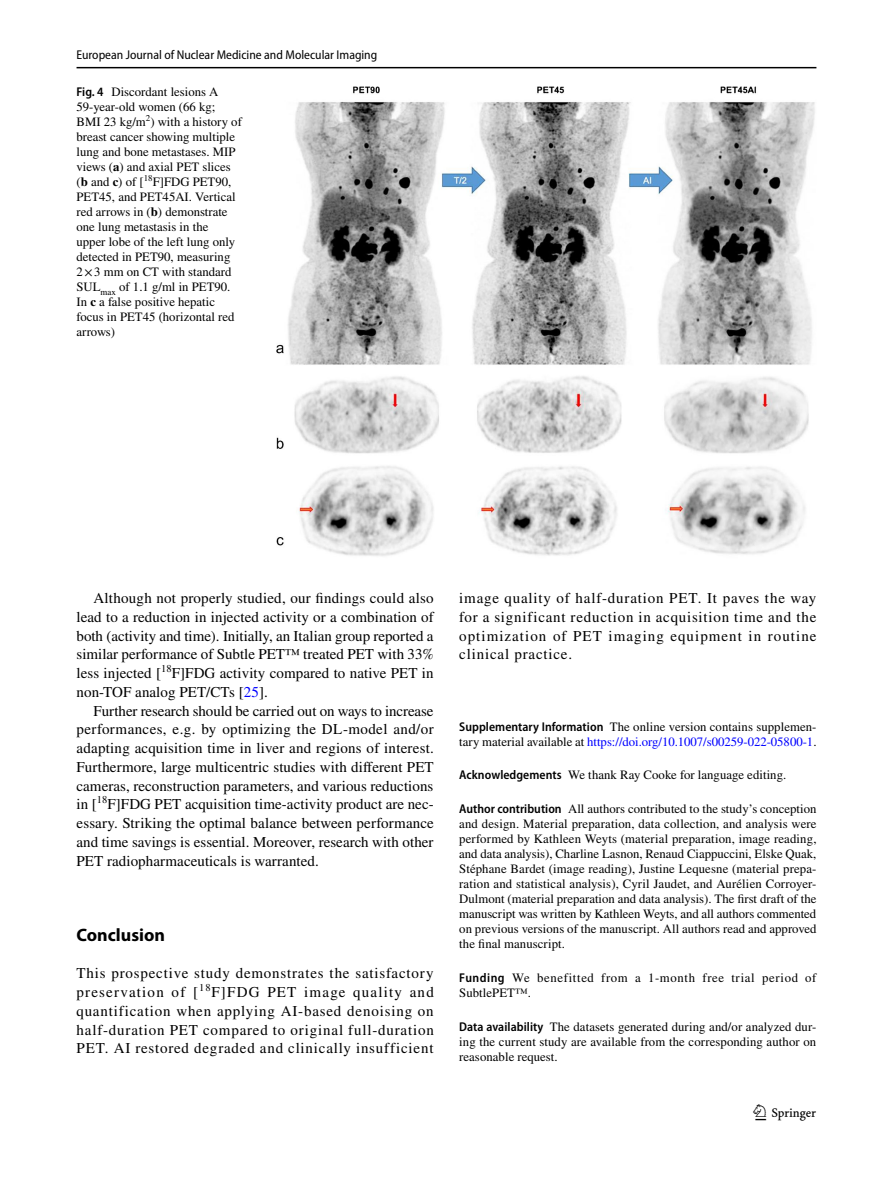
<style>
.page{position:relative;width:893px;height:1187px;background:#fff}
.page>*{position:absolute;margin:0;border:0;box-sizing:border-box;transform-origin:0 0}
.t1{font:22.5px "Springnew Regular 3";color:#000}
.t2{font:700 18px "Myriad Pro";color:#000}
.t3{font:15px/18.8px "STIX";letter-spacing:.03em;color:#000;text-align:justify}
.t4{font:12.75px/15px "STIX";color:#000}
.t5{font:12.75px/15px "STIX";letter-spacing:.05em;color:#000}
.t6{font:semi-condensed 12.75px "Myriad Pro";color:#000}
.s1{font-family:"Myriad Pro";font-weight:600;font-stretch:semi-condensed}
.s2{font-weight:700}
.s3{color:#00f}
</style>
<div class="page">
<hr style="left:77px;top:67px;width:739px;height:1px;background:#000">
<img style="left:276px;top:87px;width:539px;height:469px">
<p class="t6" style="left:77px;top:48px;width:302px">European Journal of Nuclear Medicine and Molecular Imaging</p>
<p class="t4" style="left:77px;top:85px;width:167px"><span class="s1">Fig. 4</span> Discordant lesions A<br>59-year-old women (66 kg;<br>BMI 23 kg/m<sup>2</sup>) with a history of breast cancer showing multiple lung and bone metastases. MIP views (<span class="s2">a</span>) and axial PET slices (<span class="s2">b</span> and <span class="s2">c</span>) of [<sup>18</sup>F]FDG PET90,<br>PET45, and PET45AI. Vertical red arrows in (<span class="s2">b</span>) demonstrate one lung metastasis in the<br>upper lobe of the left lung only detected in PET90, measuring<br>2×3 mm on CT with standard<br>SUL<sub>max</sub> of 1.1 g/ml in PET90.<br>In <span class="s2">c</span> a false positive hepatic focus in PET45 (horizontal red arrows)</p>
<p class="t3" style="left:77px;top:589px;width:359px;text-indent:17px">Although not properly studied, our findings could also lead to a reduction in injected activity or a combination of both (activity and time). Initially, an Italian group reported a similar performance of Subtle PET™ treated PET with 33% less injected [<sup>18</sup>F]FDG activity compared to native PET in non-TOF analog PET/CTs [<span class="s3">25</span>].</p>
<p class="t3" style="left:77px;top:702px;width:359px;text-indent:17px">Further research should be carried out on ways to increase performances, e.g. by optimizing the DL-model and/or adapting acquisition time in liver and regions of interest.<br>Furthermore, large multicentric studies with different PET cameras, reconstruction parameters, and various reductions in [<sup>18</sup>F]FDG PET acquisition time-activity product are nec&shy;essary. Striking the optimal balance between performance and time savings is essential. Moreover, research with other PET radiopharmaceuticals is warranted.</p>
<h2 class="t2" style="left:77px;top:923px;width:90px">Conclusion</h2>
<p class="t3" style="left:77px;top:964px;width:359px">This prospective study demonstrates the satisfactory preservation of [<sup>18</sup>F]FDG PET image quality and quantification when applying AI-based denoising on half-duration PET compared to original full-duration PET. AI restored degraded and clinically insufficient</p>
<p class="t3" style="left:459px;top:589px;width:359px">image quality of half-duration PET. It paves the way for a significant reduction in acquisition time and the optimization of PET imaging equipment in routine clinical practice.</p>
<p class="t4" style="left:459px;top:719px;width:359px"><span class="s1">Supplementary Information</span> The online version contains supplemen&shy;tary material available at <span class="s3">https://doi.org/10.1007/s00259-022-05800-1</span>.</p>
<p class="t4" style="left:459px;top:768px;width:329px"><span class="s1">Acknowledgements</span> We thank Ray Cooke for language editing.</p>
<p class="t4" style="left:459px;top:802px;width:359px;text-align:justify"><span class="s1">Author contribution</span> All authors contributed to the study’s conception and design. Material preparation, data collection, and analysis were performed by Kathleen Weyts (material preparation, image reading, and data analysis), Charline Lasnon, Renaud Ciappuccini, Elske Quak, Stéphane Bardet (image reading), Justine Lequesne (material prepa&shy;ration and statistical analysis), Cyril Jaudet, and Aurélien Corroyer-Dulmont (material preparation and data analysis). The first draft of the manuscript was written by Kathleen Weyts, and all authors commented on previous versions of the manuscript. All authors read and approved the final manuscript.</p>
<p class="t5" style="left:459px;top:970px;width:359px"><span class="s1">Funding</span> We benefitted from a 1-month free trial period of<br>SubtlePET™.</p>
<p class="t4" style="left:459px;top:1019px;width:359px;text-align:justify"><span class="s1">Data availability</span> The datasets generated during and/or analyzed dur&shy;ing the current study are available from the corresponding author on reasonable request.</p>
<h1 class="t1" style="left:755px;top:1104px;width:62px">1 3</h1>
</div>
